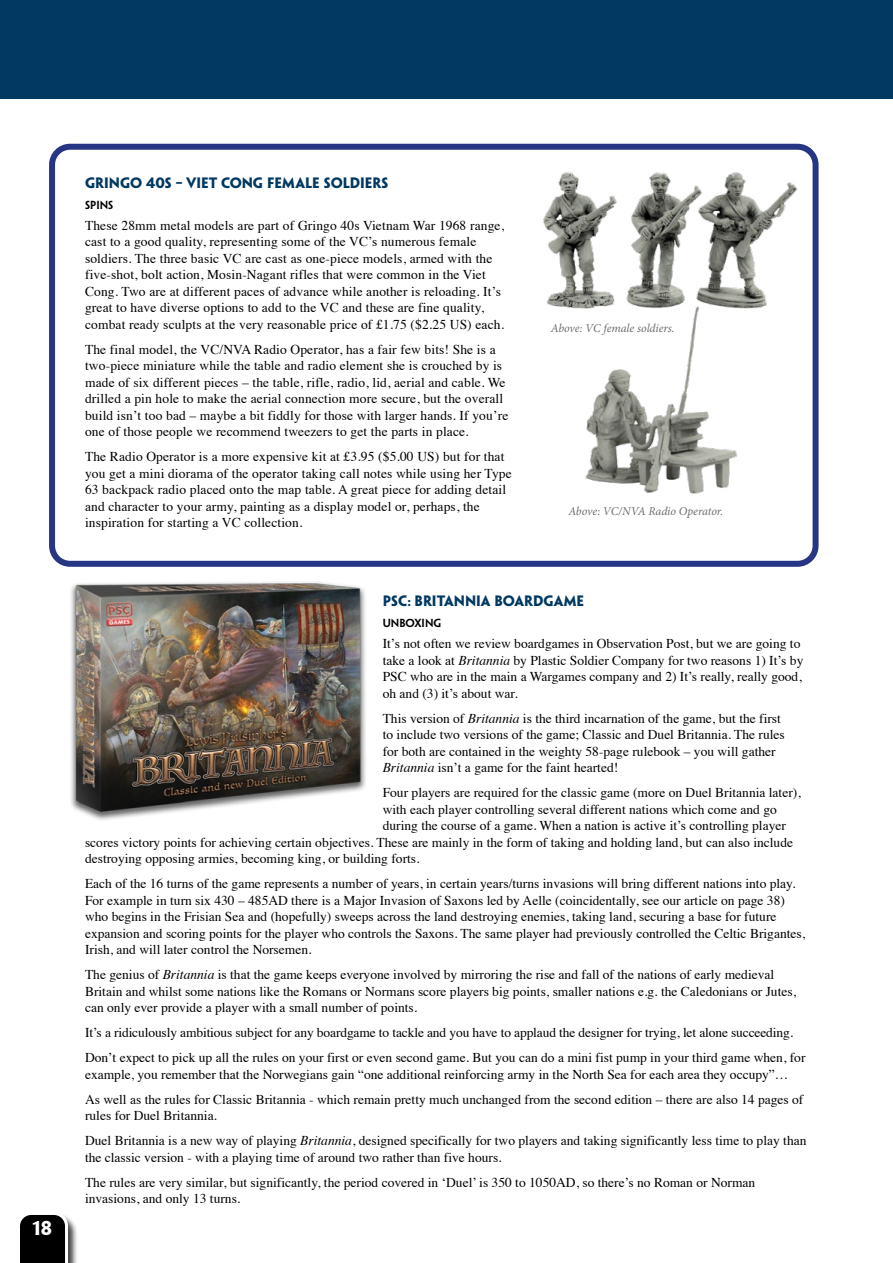
<style>
.page{position:relative;width:893px;height:1263px;background:#fff}
.page>*{position:absolute;margin:0;border:0;box-sizing:border-box;transform-origin:0 0}
.t1{font:700 18px "Penumbra Flare Std";color:#fff}
.t2{font:13.5px/16.5px "Times";color:#000}
.t3{font:700 13.5px "Penumbra Flare Std";color:#003962}
.t4{font:italic 12px "Minion Pro";letter-spacing:-.005em;color:#6e6e6e}
.t5{font:600 10.5px "Penumbra Flare Std";color:#000}
.s1{font-style:italic}
</style>
<div class="page">
<div style="left:16px;top:1213px;width:62px;height:50px;background:#000;opacity:.75"></div>
<svg style="left:17px;top:1213px;width:51px;height:50px"></svg>
<div style="left:0;top:0;width:893px;height:99px;background:#003962"></div>
<div style="left:49px;top:144px;width:770px;height:423px;border:6px solid #273684;border-radius:18px"></div>
<div style="left:73px;top:583px;width:745px;height:634px;background:#fff"></div>
<img style="left:71px;top:582px;width:295px;height:238px">
<img style="left:539px;top:342px;width:280px;height:225px">
<img style="left:517px;top:143px;width:302px;height:199px">
<h1 class="t1" style="left:33px;top:1216px;width:21px">18</h1>
<p class="t3" style="left:85px;top:175px;width:305px">GRINGO 40S – VIET CONG FEMALE SOLDIERS</p>
<p class="t5" style="left:85px;top:199px;width:30px">SPINS</p>
<p class="t2" style="left:85px;top:216px;width:421px">These 28mm metal models are part of Gringo 40s Vietnam War 1968 range, cast to a good quality, representing some of the VC’s numerous female soldiers. The three basic VC are cast as one-piece models, armed with the five-shot, bolt action, Mosin-Nagant rifles that were common in the Viet Cong. Two are at different paces of advance while another is reloading. It’s great to have diverse options to add to the VC and these are fine quality, combat ready sculpts at the very reasonable price of £1.75 ($2.25 US) each.</p>
<p class="t2" style="left:85px;top:340px;width:425px">The final model, the VC/NVA Radio Operator, has a fair few bits! She is a two-piece miniature while the table and radio element she is crouched by is made of six different pieces – the table, rifle, radio, lid, aerial and cable. We drilled a pin hole to make the aerial connection more secure, but the overall build isn’t too bad – maybe a bit fiddly for those with larger hands. If you’re one of those people we recommend tweezers to get the parts in place.</p>
<p class="t2" style="left:85px;top:447px;width:428px">The Radio Operator is a more expensive kit at £3.95 ($5.00 US) but for that you get a mini diorama of the operator taking call notes while using her Type 63 backpack radio placed onto the map table. A great piece for adding detail and character to your army, painting as a display model or, perhaps, the inspiration for starting a VC collection.</p>
<p class="t4" style="left:551px;top:319px;width:125px">Above: VC female soldiers.</p>
<p class="t4" style="left:568px;top:503px;width:156px">Above: VC/NVA Radio Operator.</p>
<p class="t3" style="left:383px;top:593px;width:203px">PSC: BRITANNIA BOARDGAME</p>
<p class="t5" style="left:383px;top:617px;width:60px">UNBOXING</p>
<p class="t2" style="left:383px;top:634px;width:422px">It’s not often we review boardgames in Observation Post, but we are going to take a look at <span class="s1">Britannia</span> by Plastic Soldier Company for two reasons 1) It’s by PSC who are in the main a Wargames company and 2) It’s really, really good, oh and (3) it’s about war.</p>
<p class="t2" style="left:383px;top:708px;width:404px">This version of <span class="s1">Britannia</span> is the third incarnation of the game, but the first to include two versions of the game; Classic and Duel Britannia. The rules for both are contained in the weighty 58-page rulebook – you will gather <span class="s1">Britannia</span> isn’t a game for the faint hearted!</p>
<p class="t2" style="left:383px;top:783px;width:420px">Four players are required for the classic game (more on Duel Britannia later),</p>
<p class="t2" style="left:383px;top:799px;width:396px">with each player controlling several different nations which come and go</p>
<p class="t2" style="left:383px;top:816px;width:405px">during the course of a game. When a nation is active it’s controlling player</p>
<p class="t2" style="left:85px;top:832px;width:709px">scores victory points for achieving certain objectives. These are mainly in the form of taking and holding land, but can also include</p>
<p class="t2" style="left:85px;top:849px;width:336px">destroying opposing armies, becoming king, or building forts.</p>
<p class="t2" style="left:85px;top:874px;width:722px">Each of the 16 turns of the game represents a number of years, in certain years/turns invasions will bring different nations into play.<br>For example in turn six 430 – 485AD there is a Major Invasion of Saxons led by Aelle (coincidentally, see our article on page 38) who begins in the Frisian Sea and (hopefully) sweeps across the land destroying enemies, taking land, securing a base for future expansion and scoring points for the player who controls the Saxons. The same player had previously controlled the Celtic Brigantes, Irish, and will later control the Norsemen.</p>
<p class="t2" style="left:85px;top:965px;width:712px">The genius of <span class="s1">Britannia</span> is that the game keeps everyone involved by mirroring the rise and fall of the nations of early medieval<br>Britain and whilst some nations like the Romans or Normans score players big points, smaller nations e.g. the Caledonians or Jutes, can only ever provide a player with a small number of points.</p>
<p class="t2" style="left:85px;top:1019px;width:722px;line-height:25px">It’s a ridiculously ambitious subject for any boardgame to tackle and you have to applaud the designer for trying, let alone succeeding.<br>Don’t expect to pick up all the rules on your first or even second game. But you can do a mini fist pump in your third game when, for</p>
<p class="t2" style="left:85px;top:1060px;width:720px;line-height:25px">example, you remember that the Norwegians gain “one additional reinforcing army in the North Sea for each area they occupy”…<br>As well as the rules for Classic Britannia - which remain pretty much unchanged from the second edition – there are also 14 pages of</p>
<p class="t2" style="left:85px;top:1102px;width:723px;line-height:25px">rules for Duel Britannia.<br>Duel Britannia is a new way of playing <span class="s1">Britannia</span>, designed specifically for two players and taking significantly less time to play than</p>
<p class="t2" style="left:85px;top:1143px;width:672px;line-height:25px">the classic version - with a playing time of around two rather than five hours.<br>The rules are very similar, but significantly, the period covered in ‘Duel’ is 350 to 1050AD, so there’s no Roman or Norman</p>
<p class="t2" style="left:85px;top:1189px;width:157px">invasions, and only 13 turns.</p>
</div>
